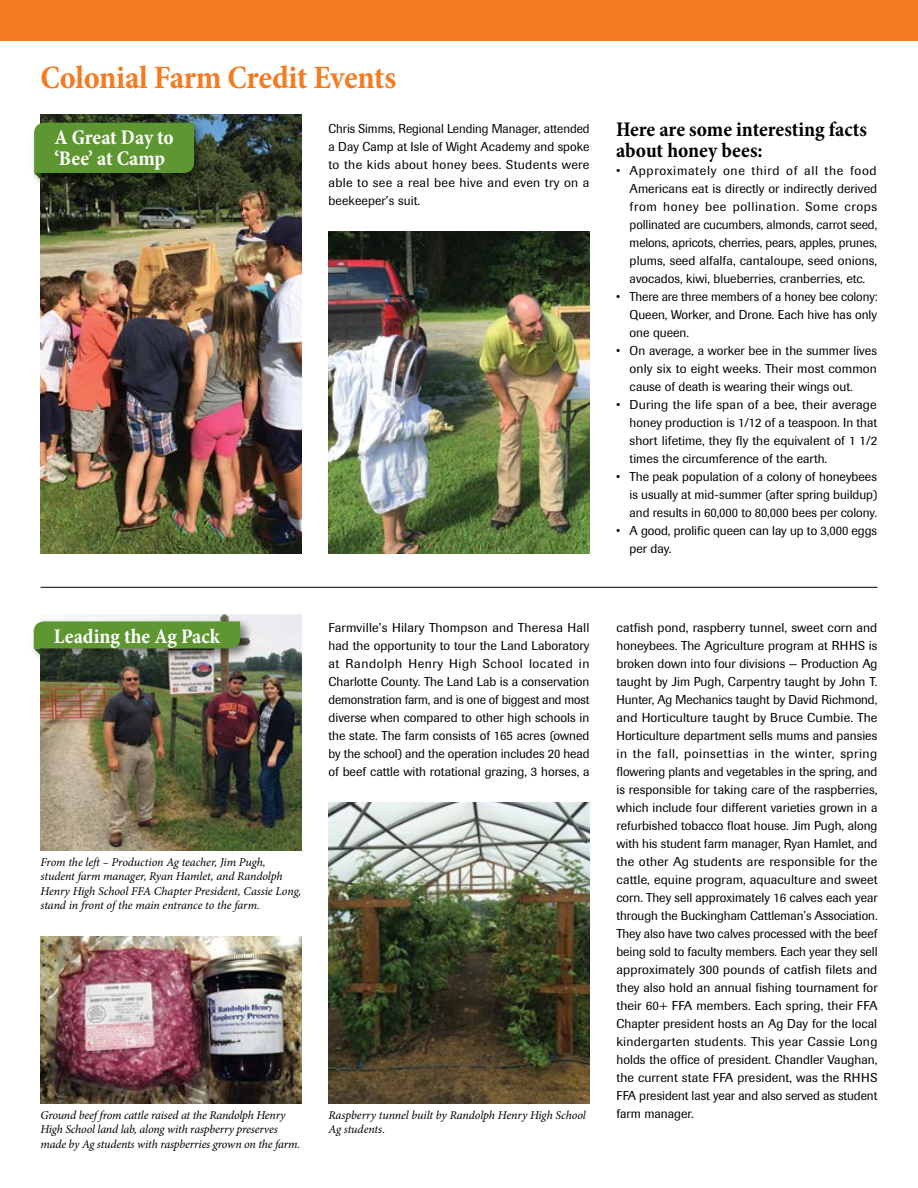
<style>
.page{position:relative;width:918px;height:1188px;background:#fff}
.page>*{position:absolute;margin:0;border:0;box-sizing:border-box;transform-origin:0 0}
.t1{font:700 condensed 33px "Minion Pro";letter-spacing:-.01em;color:#f47b20}
.t2{font:700 condensed 21px/21px "Minion Pro";letter-spacing:-.005em;color:#000}
.t3{font:700 condensed 21px/21px "Minion Pro";letter-spacing:-.005em;color:#fff}
.t4{font:12.75px/18px "Imago";color:#000;text-align:justify}
.t5{font:italic 12px/14.4px "Minion Pro";letter-spacing:-.01em;color:#000}
</style>
<div class="page">
<img style="left:40px;top:615px;width:262px;height:235px">
<img style="left:41px;top:114px;width:260px;height:439px">
<div style="left:0;top:0;width:918px;height:40px;background:#f47b20"></div>
<div style="left:31px;top:120px;width:176px;height:66px;background:#000;opacity:.5"></div>
<svg style="left:34px;top:123px;width:160px;height:57px;background:#56892f"></svg>
<div style="left:30px;top:618px;width:223px;height:44px;background:#000;opacity:.5"></div>
<svg style="left:34px;top:621px;width:206px;height:34px;background:#5e8c3a"></svg>
<img style="left:328px;top:803px;width:262px;height:300px">
<img style="left:40px;top:936px;width:262px;height:167px">
<hr style="left:40px;top:587px;width:838px;height:1px;background:#000">
<img style="left:328px;top:232px;width:262px;height:321px">
<h1 class="t1" style="left:40px;top:58px;width:357px">Colonial Farm Credit Events</h1>
<h2 class="t3" style="left:54px;top:128px;width:121px">A Great Day to ‘Bee’ at Camp</h2>
<p class="t4" style="left:328px;top:120px;width:263px">Chris Simms, Regional Lending Manager, attended a Day Camp at Isle of Wight Academy and spoke to the kids about honey bees. Students were able to see a real bee hive and even try on a beekeeper’s suit.</p>
<h2 class="t3" style="left:54px;top:626px;width:167px">Leading the Ag Pack</h2>
<p class="t4" style="left:328px;top:618px;width:263px">Farmville’s Hilary Thompson and Theresa Hall had the opportunity to tour the Land Laboratory at Randolph Henry High School located in Charlotte County. The Land Lab is a conservation demonstration farm, and is one of biggest and most diverse when compared to other high schools in the state. The farm consists of 165 acres (owned by the school) and the operation includes 20 head of beef cattle with rotational grazing, 3 horses, a</p>
<p class="t5" style="left:40px;top:855px;width:262px">From the left – Production Ag teacher, Jim Pugh, student farm manager, Ryan Hamlet, and Randolph Henry High School FFA Chapter President, Cassie Long, stand in front of the main entrance to the farm.</p>
<p class="t5" style="left:40px;top:1108px;width:261px">Ground beef from cattle raised at the Randolph Henry<br>High School land lab, along with raspberry preserves made by Ag students with raspberries grown on the farm.</p>
<p class="t5" style="left:328px;top:1108px;width:259px">Raspberry tunnel built by Randolph Henry High School<br>Ag students.</p>
<h2 class="t2" style="left:616px;top:120px;width:253px">Here are some interesting facts about honey bees:</h2>
<p class="t4" style="left:630px;top:162px;width:249px;text-indent:-14px">• Approximately one third of all the food Americans eat is directly or indirectly derived from honey bee pollination. Some crops pollinated are cucumbers, almonds, carrot seed, melons, apricots, cherries, pears, apples, prunes, plums, seed alfalfa, cantaloupe, seed onions, avocados, kiwi, blueberries, cranberries, etc.</p>
<p class="t4" style="left:630px;top:288px;width:249px;text-indent:-14px">• There are three members of a honey bee colony:<br>Queen, Worker, and Drone. Each hive has only one queen.</p>
<p class="t4" style="left:630px;top:342px;width:249px;text-indent:-14px">• On average, a worker bee in the summer lives only six to eight weeks. Their most common cause of death is wearing their wings out.</p>
<p class="t4" style="left:630px;top:396px;width:249px;text-indent:-14px">• During the life span of a bee, their average honey production is 1/12 of a teaspoon. In that short lifetime, they fly the equivalent of 1 1/2 times the circumference of the earth.</p>
<p class="t4" style="left:630px;top:468px;width:249px;text-indent:-14px">• The peak population of a colony of honeybees is usually at mid-summer (after spring buildup) and results in 60,000 to 80,000 bees per colony.</p>
<p class="t4" style="left:630px;top:522px;width:249px;text-indent:-14px">• A good, prolific queen can lay up to 3,000 eggs per day.</p>
<p class="t4" style="left:616px;top:618px;width:263px">catfish pond, raspberry tunnel, sweet corn and honeybees. The Agriculture program at RHHS is broken down into four divisions — Production Ag taught by Jim Pugh, Carpentry taught by John T.<br>Hunter, Ag Mechanics taught by David Richmond, and Horticulture taught by Bruce Cumbie. The Horticulture department sells mums and pansies in the fall, poinsettias in the winter, spring flowering plants and vegetables in the spring, and is responsible for taking care of the raspberries, which include four different varieties grown in a refurbished tobacco float house. Jim Pugh, along with his student farm manager, Ryan Hamlet, and the other Ag students are responsible for the cattle, equine program, aquaculture and sweet corn. They sell approximately 16 calves each year through the Buckingham Cattleman’s Association.<br>They also have two calves processed with the beef being sold to faculty members. Each year they sell approximately 300 pounds of catfish filets and they also hold an annual fishing tournament for their 60+ FFA members. Each spring, their FFA Chapter president hosts an Ag Day for the local kindergarten students. This year Cassie Long holds the office of president. Chandler Vaughan, the current state FFA president, was the RHHS FFA president last year and also served as student farm manager.</p>
</div>
